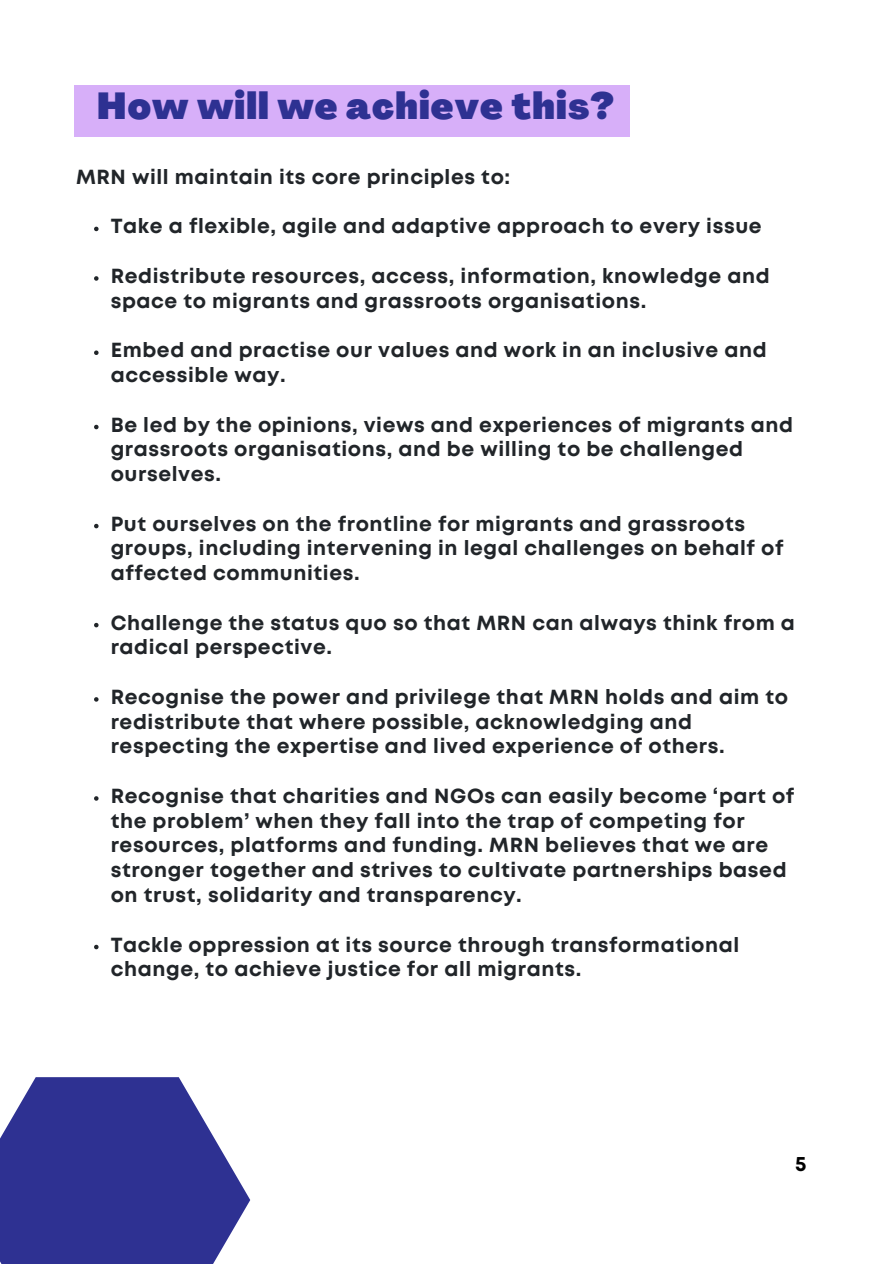
<style>
.page{position:relative;width:894px;height:1264px;background:#fff}
.page>*{position:absolute;margin:0;border:0;box-sizing:border-box;transform-origin:0 0}
.t1{font:900 36.9px "Agrandir";letter-spacing:.03em;color:#2e3192}
.t2{font:700 21px "Mont";color:#000}
.t3{font:700 20.4px/24.8px "Mont";letter-spacing:.03em;color:#212529}
</style>
<div class="page">
<svg style="left:94px;top:227px;width:4px;height:4px"></svg>
<svg style="left:94px;top:276px;width:4px;height:5px"></svg>
<svg style="left:94px;top:350px;width:4px;height:5px"></svg>
<svg style="left:94px;top:425px;width:4px;height:4px"></svg>
<svg style="left:94px;top:524px;width:4px;height:4px"></svg>
<svg style="left:94px;top:623px;width:4px;height:4px"></svg>
<svg style="left:94px;top:697px;width:4px;height:4px"></svg>
<svg style="left:94px;top:796px;width:4px;height:4px"></svg>
<svg style="left:94px;top:944px;width:4px;height:5px"></svg>
<div style="left:75px;top:85px;width:555px;height:52px;background:#d7aff9"></div>
<div style="left:0;top:1077px;width:250px;height:186px;background:#2e3192"></div>
<p class="t1" style="left:97px;top:91px;width:518px">How will we achieve this?</p>
<h1 class="t3" style="left:76px;top:166px;width:435px">MRN will maintain its core principles to:</h1>
<h2 class="t3" style="left:111px;top:215px;width:652px">Take a flexible, agile and adaptive approach to every issue</h2>
<p class="t3" style="left:111px;top:265px;width:660px">Redistribute resources, access, information, knowledge and space to migrants and grassroots organisations.</p>
<p class="t3" style="left:111px;top:339px;width:657px">Embed and practise our values and work in an inclusive and accessible way.</p>
<p class="t3" style="left:111px;top:413px;width:683px">Be led by the opinions, views and experiences of migrants and grassroots organisations, and be willing to be challenged ourselves.</p>
<p class="t3" style="left:111px;top:512px;width:674px">Put ourselves on the frontline for migrants and grassroots groups, including intervening in legal challenges on behalf of affected communities.</p>
<p class="t3" style="left:111px;top:611px;width:685px">Challenge the status quo so that MRN can always think from a radical perspective.</p>
<p class="t3" style="left:111px;top:686px;width:678px">Recognise the power and privilege that MRN holds and aim to redistribute that where possible, acknowledging and respecting the expertise and lived experience of others.</p>
<p class="t3" style="left:111px;top:785px;width:685px">Recognise that charities and NGOs can easily become ‘part of the problem’ when they fall into the trap of competing for resources, platforms and funding. MRN believes that we are stronger together and strives to cultivate partnerships based on trust, solidarity and transparency.</p>
<p class="t3" style="left:111px;top:933px;width:630px">Tackle oppression at its source through transformational change, to achieve justice for all migrants.</p>
<p class="t2" style="left:794px;top:1155px;width:13px">5</p>
</div>
